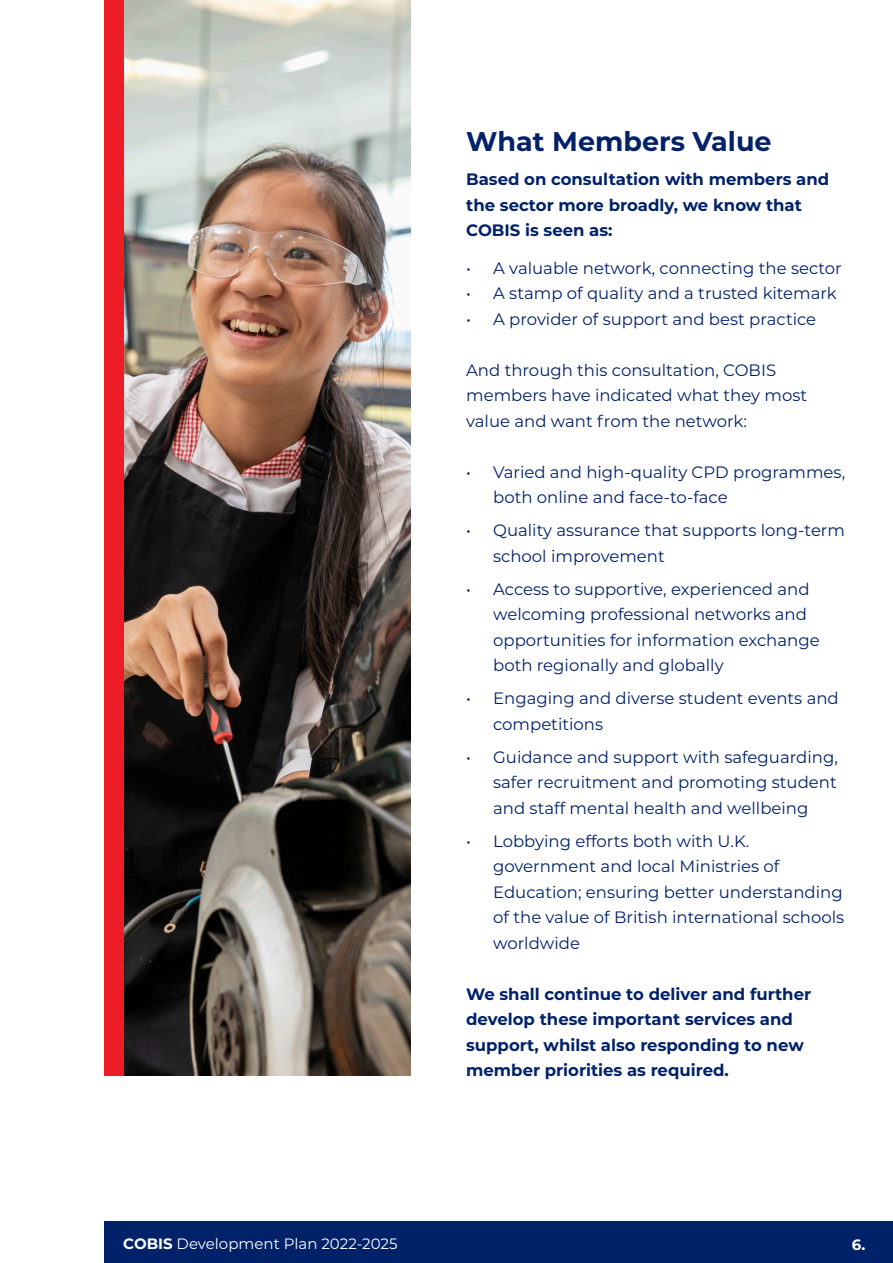
<style>
.page{position:relative;width:893px;height:1263px;background:#fff}
.page>*{position:absolute;margin:0;border:0;box-sizing:border-box;transform-origin:0 0}
.t1{font:700 27px "Montserrat";color:#012169}
.t2{font:16.5px/25.5px "Montserrat";color:#012169}
.t3{font:700 16.5px/25.5px "Montserrat";color:#012169}
.t4{font:15px "Montserrat";color:#fff}
.t5{font:700 15px "Montserrat";color:#fff}
.s1{font-weight:700}
</style>
<div class="page">
<img style="left:123px;top:0;width:287px;height:1076px">
<div style="left:104px;top:1222px;width:789px;height:41px;background:#012169"></div>
<div style="left:104px;top:0;width:19px;height:1076px;background:#ed1c26"></div>
<p class="t1" style="left:466px;top:121px;width:307px">What Members Value</p>
<p class="t3" style="left:466px;top:166px;width:365px">Based on consultation with members and the sector more broadly, we know that<br>COBIS is seen as:</p>
<p class="t2" style="left:466px;top:254px;width:377px">• A valuable network, connecting the sector</p>
<p class="t2" style="left:466px;top:280px;width:372px">• A stamp of quality and a trusted kitemark</p>
<p class="t2" style="left:466px;top:305px;width:352px">• A provider of support and best practice</p>
<p class="t2" style="left:466px;top:356px;width:343px">And through this consultation, COBIS members have indicated what they most value and want from the network:</p>
<p class="t2" style="left:493px;top:458px;width:353px;text-indent:-27px">• Varied and high-quality CPD programmes, both online and face-to-face</p>
<p class="t2" style="left:493px;top:517px;width:353px;text-indent:-27px">• Quality assurance that supports long-term school improvement</p>
<p class="t2" style="left:493px;top:575px;width:328px;text-indent:-27px">• Access to supportive, experienced and welcoming professional networks and opportunities for information exchange both regionally and globally</p>
<p class="t2" style="left:493px;top:685px;width:347px;text-indent:-27px">• Engaging and diverse student events and competitions</p>
<p class="t2" style="left:493px;top:743px;width:346px;text-align:justify;text-indent:-27px">• Guidance and support with safeguarding, safer recruitment and promoting student and staff mental health and wellbeing</p>
<p class="t2" style="left:493px;top:827px;width:353px;text-indent:-27px">• Lobbying efforts both with U.K. government and local Ministries of Education; ensuring better understanding of the value of British international schools worldwide</p>
<p class="t3" style="left:466px;top:980px;width:347px">We shall continue to deliver and further develop these important services and support, whilst also responding to new member priorities as required.</p>
<p class="t4" style="left:123px;top:1233px;width:276px"><span class="s1">COBIS</span> Development Plan 2022-2025</p>
<p class="t5" style="left:852px;top:1234px;width:15px">6.</p>
</div>
